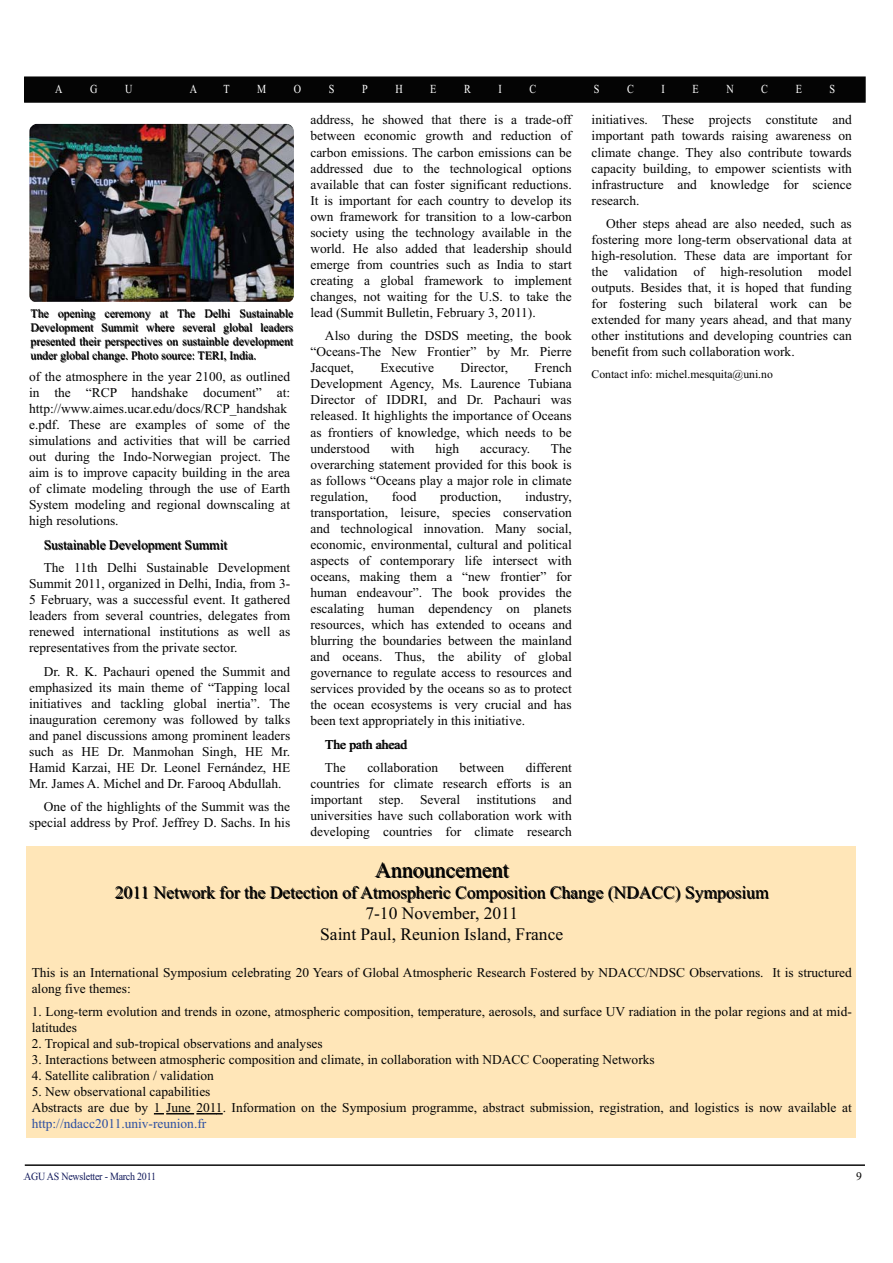
<style>
.page{position:relative;width:893px;height:1263px;background:#fff}
.page>*{position:absolute;margin:0;border:0;box-sizing:border-box;transform-origin:0 0}
.t1{font:21.9px "Times New Roman";color:#040404}
.t2{font:17.55px/21px "Times New Roman";color:#040404;text-align:center}
.t3{font:13.35px/16px "Times New Roman";color:#040404;text-align:justify}
.t4{font:13.35px "Times New Roman";color:#2c4fa2}
.t5{font:12.3px "Times New Roman";color:#fff;scale:.83 1}
.t6{font:11.7px/14px "Times New Roman";color:#040404;text-align:justify}
.t7{font:10.95px "Times New Roman";letter-spacing:-.02em;color:#11195b;scale:.91 1}
</style>
<div class="page">
<div style="left:25px;top:77px;width:840px;height:25px;background:#040404"></div>
<div style="left:24px;top:76px;width:842px;height:27px;border:1px solid #040404"></div>
<hr style="left:25px;top:1164px;width:840px;height:2px;background:#040404">
<img style="left:29px;top:124px;width:265px;height:178px;border-radius:7px">
<div style="left:26px;top:846px;width:830px;height:291px;background:#ffe6b8"></div>
<svg style="left:154px;top:1113px;width:10px;height:2px"></svg>
<hr style="left:166px;top:1113px;width:28px;height:2px;background:#040404">
<hr style="left:196px;top:1113px;width:20px;height:2px;background:#040404">
<svg style="left:216px;top:1113px;width:7px;height:2px"></svg>
<p class="t5" style="left:55px;top:84px;width:10px">A</p>
<p class="t5" style="left:90px;top:84px;width:10px">G</p>
<p class="t5" style="left:125px;top:84px;width:10px">U</p>
<p class="t5" style="left:190px;top:84px;width:10px">A</p>
<p class="t5" style="left:223px;top:84px;width:9px">T</p>
<p class="t5" style="left:257px;top:84px;width:12px">M</p>
<p class="t5" style="left:294px;top:84px;width:10px">O</p>
<p class="t5" style="left:329px;top:84px;width:8px">S</p>
<p class="t5" style="left:362px;top:84px;width:8px">P</p>
<p class="t5" style="left:395px;top:84px;width:10px">H</p>
<p class="t5" style="left:430px;top:84px;width:9px">E</p>
<p class="t5" style="left:464px;top:84px;width:10px">R</p>
<p class="t5" style="left:498px;top:84px;width:6px">I</p>
<p class="t5" style="left:529px;top:84px;width:10px">C</p>
<p class="t5" style="left:594px;top:84px;width:8px">S</p>
<p class="t5" style="left:627px;top:84px;width:10px">C</p>
<p class="t5" style="left:661px;top:84px;width:6px">I</p>
<p class="t5" style="left:692px;top:84px;width:9px">E</p>
<p class="t5" style="left:726px;top:84px;width:10px">N</p>
<p class="t5" style="left:761px;top:84px;width:10px">C</p>
<p class="t5" style="left:796px;top:84px;width:9px">E</p>
<p class="t5" style="left:829px;top:84px;width:8px">S</p>
<p class="t6" style="left:31px;top:308px;width:264px">The opening ceremony at The Delhi Sustainable Development Summit where several global leaders presented their perspectives on sustainble development under global change. Photo source: TERI, India.</p>
<p class="t3" style="left:29px;top:370px;width:263px;text-align:left">of the atmosphere in the year 2100, as outlined in the “RCP handshake document” at: http://www.aimes.ucar.edu/docs/RCP_handshak e.pdf. These are examples of some of the simulations and activities that will be carried out during the Indo-Norwegian project. The aim is to improve capacity building in the area of climate modeling through the use of Earth System modeling and regional downscaling at high resolutions.</p>
<p class="t3" style="left:44px;top:534px;width:248px;line-height:23px">Sustainable Development Summit<br>The 11th Delhi Sustainable Development</p>
<p class="t3" style="left:29px;top:577px;width:263px">Summit 2011, organized in Delhi, India, from 3- 5 February, was a successful event. It gathered leaders from several countries, delegates from renewed international institutions as well as representatives from the private sector.</p>
<p class="t3" style="left:29px;top:664px;width:263px;text-indent:15px">Dr. R. K. Pachauri opened the Summit and emphasized its main theme of “Tapping local initiatives and tackling global inertia”. The inauguration ceremony was followed by talks and panel discussions among prominent leaders such as HE Dr. Manmohan Singh, HE Mr.<br>Hamid Karzai, HE Dr. Leonel Fernández, HE Mr. James A. Michel and Dr. Farooq Abdullah.</p>
<p class="t3" style="left:29px;top:800px;width:263px;text-align:right">One of the highlights of the Summit was the special address by Prof. Jeffrey D. Sachs. In his</p>
<p class="t3" style="left:310px;top:113px;width:263px">address, he showed that there is a trade-off between economic growth and reduction of carbon emissions. The carbon emissions can be addressed due to the technological options available that can foster significant reductions.<br>It is important for each country to develop its own framework for transition to a low-carbon society using the technology available in the world. He also added that leadership should emerge from countries such as India to start creating a global framework to implement changes, not waiting for the U.S. to take the lead (Summit Bulletin, February 3, 2011).</p>
<p class="t3" style="left:310px;top:329px;width:263px;text-indent:15px">Also during the DSDS meeting, the book “Oceans-The New Frontier” by Mr. Pierre Jacquet,</p>
<p class="t3" style="left:310px;top:361px;width:263px;text-indent:224px">French Development Agency, Ms. Laurence Tubiana Director of IDDRI, and Dr. Pachauri was released. It highlights the importance of Oceans as frontiers of knowledge, which needs to be understood</p>
<p class="t3" style="left:380px;top:361px;width:55px">Executive</p>
<p class="t3" style="left:460px;top:361px;width:49px">Director,</p>
<p class="t3" style="left:310px;top:441px;width:263px;text-indent:240px">The overarching statement provided for this book is as follows “Oceans play a major role in climate regulation,</p>
<p class="t3" style="left:391px;top:441px;width:25px">with</p>
<p class="t3" style="left:435px;top:441px;width:25px">high</p>
<p class="t3" style="left:480px;top:441px;width:52px">accuracy.</p>
<p class="t3" style="left:310px;top:489px;width:263px;text-indent:215px">industry, transportation, leisure, species conservation and technological innovation. Many social, economic, environmental, cultural and political aspects of contemporary life intersect with oceans, making them a “new frontier” for human endeavour”. The book provides the escalating human dependency on planets resources, which has extended to oceans and blurring the boundaries between the mainland and oceans. Thus, the ability of global governance to regulate access to resources and services provided by the oceans so as to protect the ocean ecosystems is very crucial and has been text appropriately in this initiative.</p>
<p class="t3" style="left:325px;top:734px;width:84px;line-height:23px">The path ahead<br>The</p>
<p class="t3" style="left:392px;top:489px;width:26px">food</p>
<p class="t3" style="left:440px;top:489px;width:63px">production,</p>
<p class="t3" style="left:310px;top:761px;width:263px;text-indent:215px">different countries for climate research efforts is an important step. Several institutions and universities have such collaboration work with developing countries for climate research</p>
<p class="t3" style="left:367px;top:761px;width:72px">collaboration</p>
<p class="t3" style="left:460px;top:761px;width:46px">between</p>
<p class="t3" style="left:592px;top:113px;width:262px">initiatives. These projects constitute and important path towards raising awareness on climate change. They also contribute towards capacity building, to empower scientists with infrastructure and knowledge for science research.</p>
<p class="t3" style="left:592px;top:217px;width:262px;text-indent:15px">Other steps ahead are also needed, such as fostering more long-term observational data at high-resolution. These data are important for the validation of high-resolution model outputs. Besides that, it is hoped that funding for fostering such bilateral work can be extended for many years ahead, and that many other institutions and developing countries can benefit from such collaboration work.</p>
<p class="t6" style="left:592px;top:368px;width:183px">Contact info: michel.mesquita@uni.no</p>
<h1 class="t1" style="left:375px;top:861px;width:135px">Announcement</h1>
<h2 class="t2" style="left:115px;top:883px;width:656px">2011 Network for the Detection of Atmospheric Composition Change (NDACC) Symposium<br>7-10 November, 2011<br>Saint Paul, Reunion Island, France</h2>
<p class="t3" style="left:32px;top:965px;width:822px">This is an International Symposium celebrating 20 Years of Global Atmospheric Research Fostered by NDACC/NDSC Observations. It is structured along five themes:</p>
<p class="t3" style="left:32px;top:1005px;width:822px">1. Long-term evolution and trends in ozone, atmospheric composition, temperature, aerosols, and surface UV radiation in the polar regions and at mid&shy;latitudes</p>
<p class="t3" style="left:32px;top:1037px;width:292px">2. Tropical and sub-tropical observations and analyses</p>
<p class="t3" style="left:32px;top:1053px;width:624px">3. Interactions between atmospheric composition and climate, in collaboration with NDACC Cooperating Networks</p>
<p class="t3" style="left:32px;top:1069px;width:184px">4. Satellite calibration / validation</p>
<p class="t3" style="left:32px;top:1085px;width:822px">5. New observational capabilities<br>Abstracts are due by 1 June 2011. Information on the Symposium programme, abstract submission, registration, and logistics is now available at</p>
<p class="t4" style="left:32px;top:1119px;width:176px">http://ndacc2011.univ-reunion.fr</p>
<p class="t7" style="left:109px;top:1173px;width:39px">June 201</p>
<p class="t6" style="left:856px;top:1171px;width:7px">9</p>
<p class="t7" style="left:24px;top:1173px;width:147px">AGU AS Newsletter - March 2011</p>
</div>
